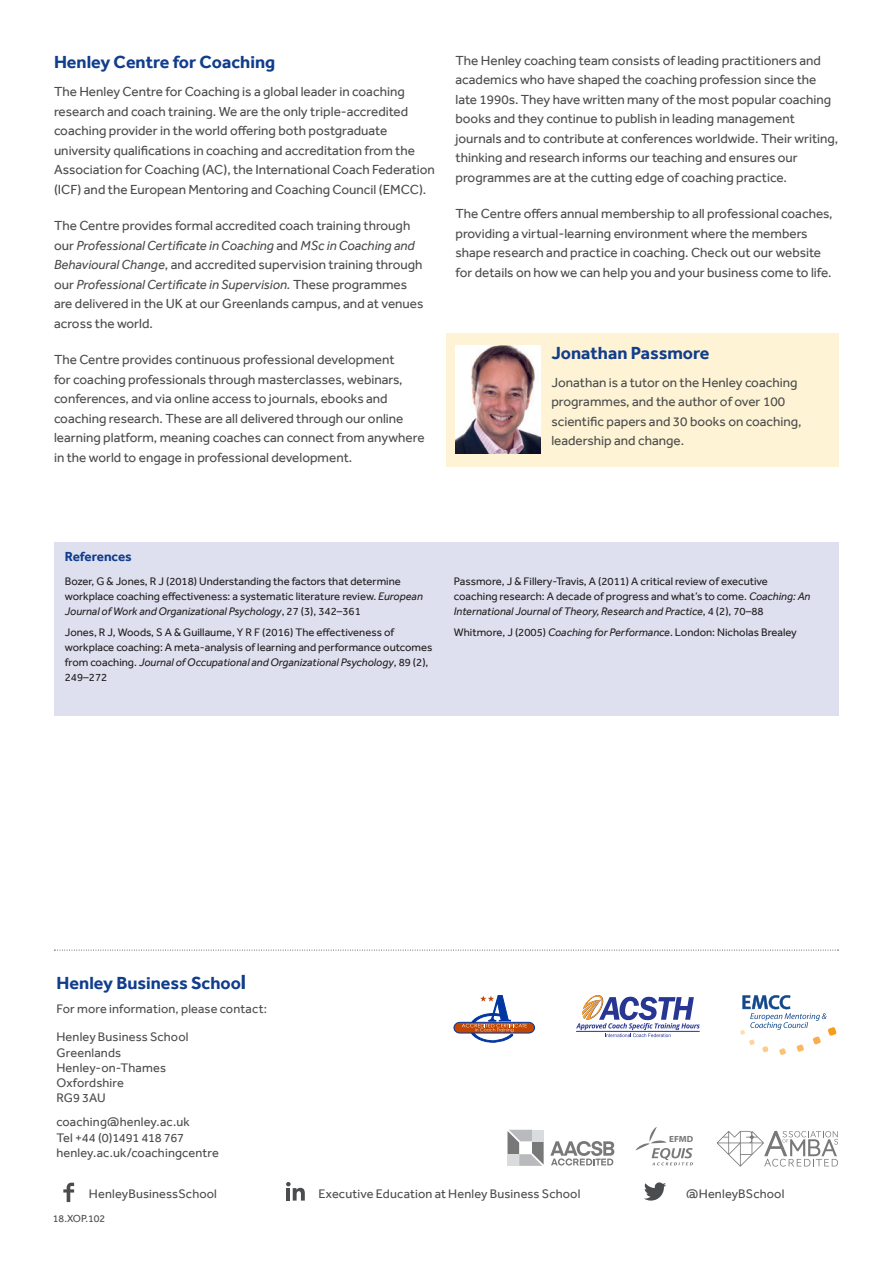
<style>
.page{position:relative;width:893px;height:1263px;background:#fff}
.page>*{position:absolute;margin:0;border:0;box-sizing:border-box;transform-origin:0 0}
.INNER__Heading_1{font:700 18px "Effra";color:#103d8c}
.INNER__Body_copy{font:13.5px/19.5px "Effra";color:#4b4c4d}
.BACK__reference_head{font:700 13.5px "Effra";color:#103d8c}
.t1{font:12.75px "Effra";letter-spacing:.01em;color:#4b4c4d}
.t2{font:12.75px "Effra";letter-spacing:-.02em;color:#4b4c4d}
.BACK__Reference_list{font:11.25px/15px "Effra";color:#231f20}
.INNER__Body_copy-2{font:10.5px "Effra";color:#4b4c4d}
.t3{font:700 9px "Myriad Pro";color:#4b4c4d;scale:1.05 1}
.s1{font-style:italic}
.s2{font-size:21px}
</style>
<div class="page">
<div style="left:54px;top:542px;width:785px;height:173px;background:#dee0ef"></div>
<svg style="left:63px;top:1183px;width:11px;height:19px"></svg>
<svg style="left:286px;top:1182px;width:19px;height:18px"></svg>
<svg style="left:644px;top:1182px;width:22px;height:18px"></svg>
<svg style="left:54px;top:950px;width:784px;height:1px"></svg>
<div style="left:446px;top:333px;width:393px;height:134px;background:#fef3d4"></div>
<img style="left:455px;top:345px;width:85px;height:109px">
<svg style="left:717px;top:1131px;width:121px;height:35px"></svg>
<svg style="left:507px;top:1130px;width:37px;height:36px"></svg>
<div style="left:507px;top:1154px;width:12px;height:12px;background:#dadbdc"></div>
<svg style="left:550px;top:1141px;width:64px;height:24px"></svg>
<svg style="left:636px;top:1127px;width:57px;height:38px"></svg>
<svg style="left:740px;top:995px;width:97px;height:60px"></svg>
<svg style="left:576px;top:995px;width:124px;height:42px"></svg>
<svg style="left:454px;top:995px;width:81px;height:47px"></svg>
<p class="INNER__Heading_1" style="left:54px;top:51px;width:223px">Henley Centre for Coaching</p>
<p class="INNER__Body_copy" style="left:54px;top:82px;width:382px">The Henley Centre for Coaching is a global leader in coaching research and coach training. We are the only triple-accredited coaching provider in the world offering both postgraduate university qualifications in coaching and accreditation from the Association for Coaching (AC), the International Coach Federation (ICF) and the European Mentoring and Coaching Council (EMCC).</p>
<p class="INNER__Body_copy" style="left:54px;top:216px;width:371px">The Centre provides formal accredited coach training through our <span class="s1">Professional Certificate in Coaching</span> and <span class="s1">MSc in Coaching and Behavioural Change</span>, and accredited supervision training through our <span class="s1">Professional Certificate in Supervision.</span> These programmes are delivered in the UK at our Greenlands campus, and at venues across the world.</p>
<p class="INNER__Body_copy" style="left:54px;top:350px;width:372px">The Centre provides continuous professional development<br>for coaching professionals through masterclasses, webinars, conferences, and via online access to journals, ebooks and coaching research. These are all delivered through our online learning platform, meaning coaches can connect from anywhere in the world to engage in professional development.</p>
<p class="INNER__Body_copy" style="left:455px;top:50px;width:384px">The Henley coaching team consists of leading practitioners and academics who have shaped the coaching profession since the late 1990s. They have written many of the most popular coaching books and they continue to publish in leading management journals and to contribute at conferences worldwide. Their writing, thinking and research informs our teaching and ensures our programmes are at the cutting edge of coaching practice.</p>
<p class="INNER__Body_copy" style="left:455px;top:204px;width:379px">The Centre offers annual membership to all professional coaches, providing a virtual-learning environment where the members shape research and practice in coaching. Check out our website for details on how we can help you and your business come to life.</p>
<p class="INNER__Heading_1" style="left:551px;top:342px;width:160px">Jonathan Passmore</p>
<p class="INNER__Body_copy" style="left:551px;top:372px;width:252px">Jonathan is a tutor on the Henley coaching programmes, and the author of over 100 scientific papers and 30 books on coaching, leadership and change.</p>
<p class="BACK__reference_head" style="left:65px;top:549px;width:68px">References</p>
<p class="BACK__Reference_list" style="left:65px;top:573px;width:360px">Bozer, G &amp; Jones, R J (2018) Understanding the factors that determine workplace coaching effectiveness: a systematic literature review. <span class="s1">European<br>Journal of Work and Organizational Psychology</span>, 27 (3), 342–361</p>
<p class="BACK__Reference_list" style="left:65px;top:625px;width:369px">Jones, R J, Woods, S A &amp; Guillaume, Y R F (2016) The effectiveness of workplace coaching: A meta-analysis of learning and performance outcomes from coaching. <span class="s1">Journal of Occupational and Organizational Psychology</span>, 89 (2), 249–272</p>
<p class="BACK__Reference_list" style="left:454px;top:573px;width:358px">Passmore, J &amp; Fillery-Travis, A (2011) A critical review of executive coaching research: A decade of progress and what’s to come. <span class="s1">Coaching: An<br>International Journal of Theory, Research and Practice</span>, 4 (2), 70–88</p>
<p class="BACK__Reference_list" style="left:454px;top:625px;width:345px">Whitmore, J (2005) <span class="s1">Coaching for Performance</span>. London: Nicholas Brealey</p>
<p class="INNER__Heading_1" style="left:56px;top:972px;width:191px">Henley Business Schoo<span class="s2">l</span></p>
<p class="t1" style="left:56px;top:1001px;width:212px">For more information, please contact:</p>
<p class="t1" style="left:56px;top:1029px;width:134px">Henley Business School</p>
<p class="t1" style="left:56px;top:1045px;width:66px">Greenlands</p>
<p class="t1" style="left:56px;top:1060px;width:111px">Henley-on-Thames</p>
<p class="t1" style="left:56px;top:1075px;width:69px">Oxfordshire</p>
<p class="t1" style="left:56px;top:1091px;width:51px">RG9 3AU</p>
<p class="t1" style="left:56px;top:1114px;width:135px">coaching@henley.ac.uk</p>
<p class="t2" style="left:56px;top:1130px;width:129px">Tel +44 (0)1491 418 767</p>
<p class="t1" style="left:56px;top:1145px;width:164px">henley.ac.uk/coachingcentre</p>
<p class="t1" style="left:89px;top:1186px;width:130px">HenleyBusinessSchool</p>
<p class="t1" style="left:318px;top:1186px;width:263px">Executive Education at Henley Business School</p>
<p class="t1" style="left:686px;top:1186px;width:100px">@HenleyBSchool</p>
<p class="INNER__Body_copy-2" style="left:53px;top:1212px;width:54px">18.XOP.102</p>
<p class="t3" style="left:669px;top:1133px;width:25px">EFMD</p>
</div>
